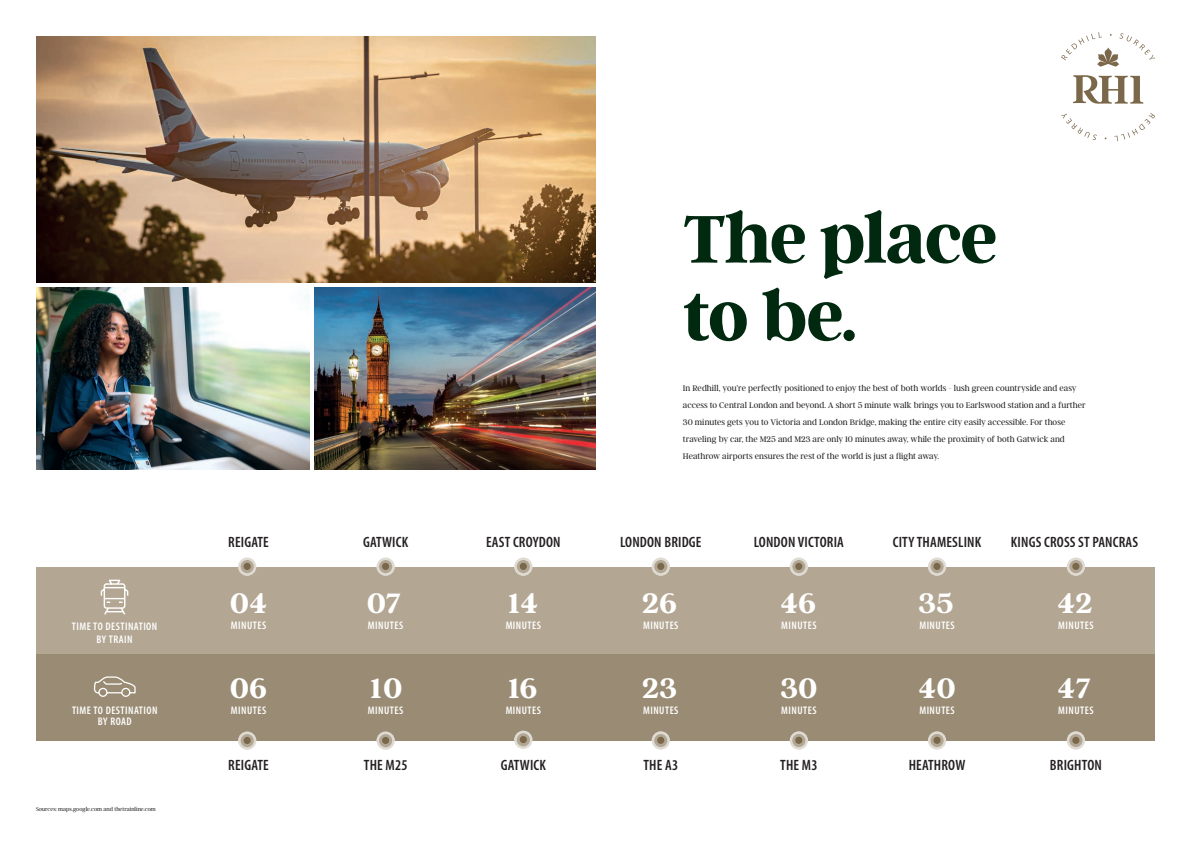
<style>
.page{position:relative;width:1191px;height:842px;background:#fff}
.page>*{position:absolute;margin:0;border:0;box-sizing:border-box;transform-origin:0 0}
.t1{font:700 75px/77.6px "Argent CF";letter-spacing:-.03em;color:#002910}
.t2{font:700 31.2px "Argent CF";color:#fff}
.t3{font:15px "Myriad Variable Concept";letter-spacing:.01em;color:#231f20}
.t4{font:11px/10.9px "Myriad Variable Concept";letter-spacing:.045em;color:#fff;text-align:center}
.t5{font:300 9px/17px "Argent CF";letter-spacing:.005em;color:#231f20}
.t6{font:300 6px "Argent CF";letter-spacing:.005em;color:#231f20}
</style>
<div class="page">
<div style="left:36px;top:654px;width:1119px;height:86px;background:#9a8c74"></div>
<div style="left:36px;top:567px;width:1119px;height:86px;background:#b3a693"></div>
<img style="left:36px;top:36px;width:559px;height:246px">
<img style="left:36px;top:288px;width:273px;height:182px">
<img style="left:314px;top:287px;width:281px;height:183px">
<svg style="left:100px;top:579px;width:29px;height:36px"></svg>
<svg style="left:94px;top:676px;width:42px;height:21px"></svg>
<svg style="left:238px;top:557px;width:18px;height:19px"></svg>
<svg style="left:241px;top:560px;width:13px;height:13px"></svg>
<div style="left:243px;top:563px;width:8px;height:7px;background:#7b684b;border-radius:50%"></div>
<svg style="left:238px;top:731px;width:18px;height:19px"></svg>
<svg style="left:241px;top:734px;width:13px;height:13px"></svg>
<div style="left:243px;top:737px;width:8px;height:7px;background:#7b684b;border-radius:50%"></div>
<svg style="left:376px;top:557px;width:19px;height:19px"></svg>
<svg style="left:379px;top:560px;width:13px;height:13px"></svg>
<div style="left:382px;top:563px;width:7px;height:7px;background:#7b684b;border-radius:50%"></div>
<svg style="left:376px;top:731px;width:19px;height:19px"></svg>
<svg style="left:379px;top:734px;width:13px;height:13px"></svg>
<div style="left:382px;top:737px;width:7px;height:7px;background:#7b684b;border-radius:50%"></div>
<svg style="left:514px;top:557px;width:18px;height:19px"></svg>
<svg style="left:517px;top:560px;width:13px;height:13px"></svg>
<div style="left:520px;top:563px;width:7px;height:7px;background:#7b684b;border-radius:50%"></div>
<svg style="left:514px;top:731px;width:18px;height:18px"></svg>
<svg style="left:517px;top:733px;width:13px;height:13px"></svg>
<div style="left:520px;top:736px;width:7px;height:7px;background:#7b684b;border-radius:50%"></div>
<svg style="left:651px;top:557px;width:19px;height:19px"></svg>
<svg style="left:654px;top:560px;width:13px;height:13px"></svg>
<div style="left:657px;top:563px;width:7px;height:7px;background:#7b684b;border-radius:50%"></div>
<svg style="left:651px;top:731px;width:19px;height:19px"></svg>
<svg style="left:654px;top:734px;width:13px;height:13px"></svg>
<div style="left:657px;top:737px;width:7px;height:7px;background:#7b684b;border-radius:50%"></div>
<svg style="left:789px;top:731px;width:19px;height:19px"></svg>
<svg style="left:792px;top:734px;width:13px;height:13px"></svg>
<div style="left:795px;top:737px;width:7px;height:7px;background:#7b684b;border-radius:50%"></div>
<svg style="left:928px;top:731px;width:18px;height:19px"></svg>
<svg style="left:930px;top:734px;width:13px;height:13px"></svg>
<div style="left:933px;top:737px;width:7px;height:7px;background:#7b684b;border-radius:50%"></div>
<svg style="left:1066px;top:731px;width:19px;height:19px"></svg>
<svg style="left:1069px;top:734px;width:13px;height:13px"></svg>
<div style="left:1072px;top:737px;width:7px;height:7px;background:#7b684b;border-radius:50%"></div>
<svg style="left:789px;top:557px;width:19px;height:19px"></svg>
<svg style="left:792px;top:560px;width:13px;height:13px"></svg>
<div style="left:795px;top:563px;width:7px;height:7px;background:#7b684b;border-radius:50%"></div>
<svg style="left:928px;top:557px;width:18px;height:19px"></svg>
<svg style="left:930px;top:560px;width:13px;height:13px"></svg>
<div style="left:933px;top:563px;width:7px;height:7px;background:#7b684b;border-radius:50%"></div>
<svg style="left:1066px;top:557px;width:19px;height:19px"></svg>
<svg style="left:1069px;top:560px;width:13px;height:13px"></svg>
<div style="left:1072px;top:563px;width:7px;height:7px;background:#7b684b;border-radius:50%"></div>
<svg style="left:1061px;top:113px;width:94px;height:28px"></svg>
<svg style="left:1073px;top:75px;width:70px;height:29px"></svg>
<svg style="left:1061px;top:32px;width:94px;height:35px"></svg>
<p class="t4" style="left:72px;top:620px;width:87px;line-height:12.7px">TIME TO DESTINATION<br>BY TRAIN</p>
<p class="t4" style="left:72px;top:705px;width:87px">TIME TO DESTINATION<br>BY ROAD</p>
<p class="t6" style="left:36px;top:806px;width:121px">Sources: maps.google.com and thetrainline.com</p>
<p class="t3" style="left:228px;top:533px;width:42px">REIGATE</p>
<p class="t2" style="left:230px;top:586px;width:39px">04</p>
<p class="t4" style="left:231px;top:620px;width:37px">MINUTES</p>
<p class="t2" style="left:230px;top:671px;width:39px">06</p>
<p class="t4" style="left:231px;top:705px;width:37px">MINUTES</p>
<p class="t3" style="left:228px;top:756px;width:42px">REIGATE</p>
<p class="t1" style="left:683px;top:200px;width:317px">The place to be.</p>
<p class="t5" style="left:683px;top:379px;width:404px">In Redhill, you’re perfectly positioned to enjoy the best of both worlds - lush green countryside and easy access to Central London and beyond. A short 5 minute walk brings you to Earlswood station and a further 30 minutes gets you to Victoria and London Bridge, making the entire city easily accessible. For those traveling by car, the M25 and M23 are only 10 minutes away, while the proximity of both Gatwick and Heathrow airports ensures the rest of the world is just a flight away.</p>
<p class="t3" style="left:363px;top:533px;width:47px">GATWICK</p>
<p class="t3" style="left:486px;top:533px;width:76px">EAST CROYDON</p>
<p class="t3" style="left:620px;top:533px;width:83px">LONDON BRIDGE</p>
<p class="t3" style="left:754px;top:533px;width:92px">LONDON VICTORIA</p>
<p class="t3" style="left:892px;top:533px;width:90px">CITY THAMESLINK</p>
<p class="t3" style="left:1011px;top:533px;width:129px">KINGS CROSS ST PANCRAS</p>
<p class="t2" style="left:367px;top:586px;width:36px">07</p>
<p class="t2" style="left:508px;top:586px;width:32px">14</p>
<p class="t2" style="left:642px;top:586px;width:37px">26</p>
<p class="t2" style="left:780px;top:586px;width:38px">46</p>
<p class="t2" style="left:918px;top:586px;width:37px">35</p>
<p class="t2" style="left:1057px;top:586px;width:37px">42</p>
<p class="t4" style="left:368px;top:620px;width:37px">MINUTES</p>
<p class="t4" style="left:505px;top:620px;width:37px">MINUTES</p>
<p class="t4" style="left:643px;top:620px;width:37px">MINUTES</p>
<p class="t4" style="left:781px;top:620px;width:37px">MINUTES</p>
<p class="t4" style="left:919px;top:620px;width:37px">MINUTES</p>
<p class="t4" style="left:1058px;top:620px;width:37px">MINUTES</p>
<p class="t2" style="left:370px;top:671px;width:33px">10</p>
<p class="t2" style="left:508px;top:671px;width:31px">16</p>
<p class="t2" style="left:642px;top:671px;width:37px">23</p>
<p class="t2" style="left:780px;top:671px;width:39px">30</p>
<p class="t2" style="left:918px;top:671px;width:39px">40</p>
<p class="t2" style="left:1057px;top:671px;width:35px">47</p>
<p class="t4" style="left:368px;top:705px;width:37px">MINUTES</p>
<p class="t4" style="left:505px;top:705px;width:37px">MINUTES</p>
<p class="t4" style="left:643px;top:705px;width:37px">MINUTES</p>
<p class="t4" style="left:781px;top:705px;width:37px">MINUTES</p>
<p class="t4" style="left:919px;top:705px;width:37px">MINUTES</p>
<p class="t4" style="left:1058px;top:705px;width:37px">MINUTES</p>
<p class="t3" style="left:364px;top:756px;width:45px">THE M25</p>
<p class="t3" style="left:501px;top:756px;width:47px">GATWICK</p>
<p class="t3" style="left:643px;top:756px;width:36px">THE A3</p>
<p class="t3" style="left:780px;top:756px;width:39px">THE M3</p>
<p class="t3" style="left:908px;top:756px;width:58px">HEATHROW</p>
<p class="t3" style="left:1050px;top:756px;width:53px">BRIGHTON</p>
</div>
